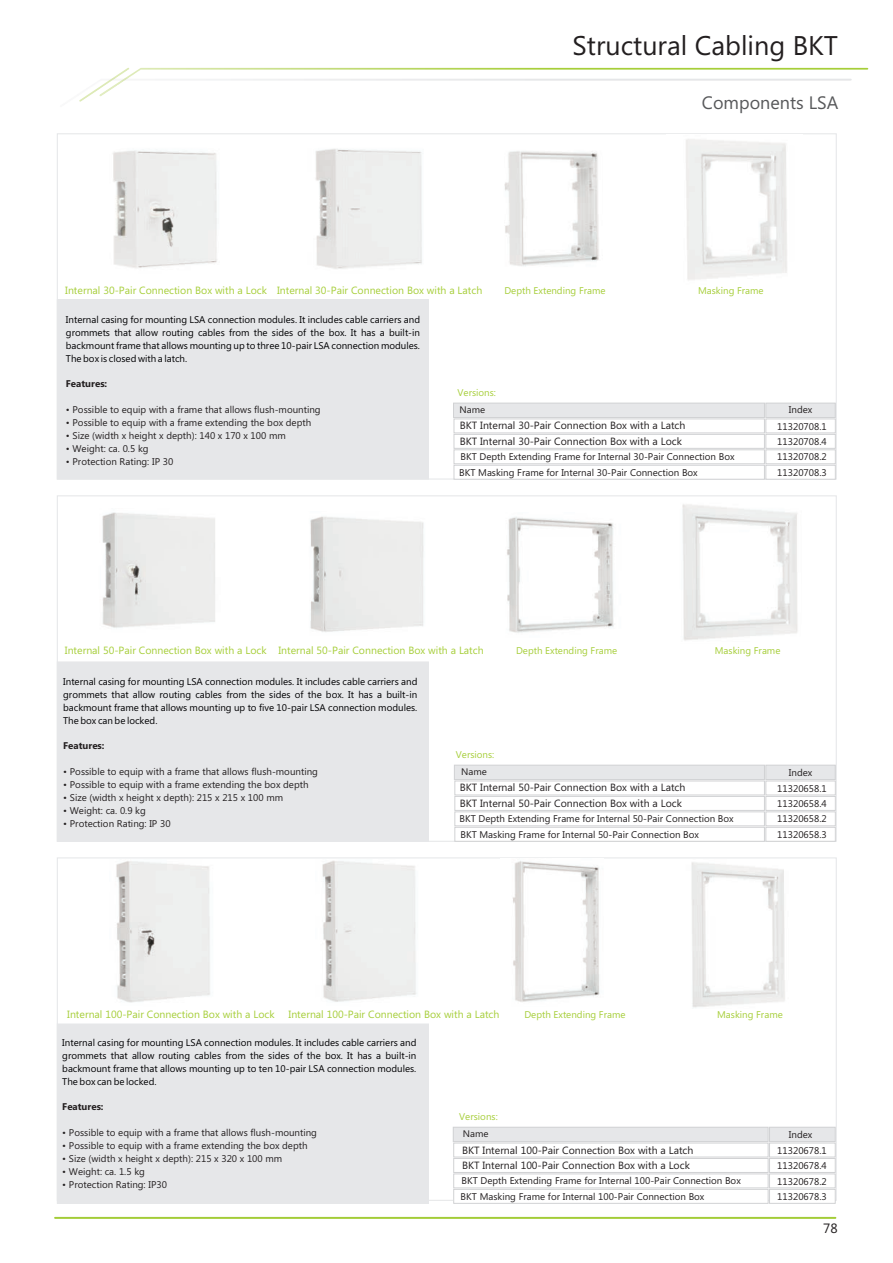
<style>
.page{position:relative;width:893px;height:1263px;background:#fff}
.page>*{position:absolute;margin:0;border:0;box-sizing:border-box;transform-origin:0 0}
.t1{font:27px "Ebrima";color:#231f20}
.t2{font:18px "Ebrima";color:#57585a}
.t3{font:13.5px "Ebrima";color:#231f20}
.t4{font:10.5px/15.9px "Ebrima";color:#231f20}
.t5{font:10.5px "Ebrima";color:#a6ce39}
.t6{font:9.75px/15.5px "Ebrima";color:#231f20;text-align:justify}
.t7{font:9.75px/12.9px "Ebrima";color:#000002;text-align:justify}
.t8{font:9.75px "Ebrima";color:#a6ce39}
.t9{font:700 9.75px "Ebrima";color:#231f20}
.t10{font:9.45px "Ebrima";color:#231f20}
</style>
<div class="page">
<img style="left:129px;top:68px;width:739px;height:13px">
<img style="left:79px;top:68px;width:50px;height:34px">
<img style="left:54px;top:1217px;width:782px;height:2px">
<div style="left:57px;top:300px;width:371px;height:179px;background:#e6e7e9"></div>
<div style="left:454px;top:419px;width:311px;height:14px;border:1px solid #d1d2d4"></div>
<div style="left:766px;top:419px;width:70px;height:14px;border:1px solid #d1d2d4"></div>
<div style="left:766px;top:403px;width:69px;height:14px;background:#e6e7e9"></div>
<div style="left:765px;top:403px;width:70px;height:15px;border:1px solid #d1d2d4"></div>
<div style="left:453px;top:403px;width:311px;height:14px;background:#e6e7e9"></div>
<div style="left:453px;top:403px;width:312px;height:15px;border:1px solid #d1d2d4"></div>
<div style="left:454px;top:434px;width:311px;height:15px;border:1px solid #d1d2d4"></div>
<div style="left:766px;top:434px;width:70px;height:15px;border:1px solid #d1d2d4"></div>
<div style="left:454px;top:449px;width:311px;height:15px;border:1px solid #d1d2d4"></div>
<div style="left:766px;top:449px;width:70px;height:15px;border:1px solid #d1d2d4"></div>
<div style="left:454px;top:465px;width:311px;height:14px;border:1px solid #d1d2d4"></div>
<div style="left:766px;top:465px;width:70px;height:14px;border:1px solid #d1d2d4"></div>
<img style="left:315px;top:149px;width:107px;height:120px">
<img style="left:113px;top:150px;width:104px;height:118px">
<img style="left:504px;top:151px;width:95px;height:115px">
<img style="left:686px;top:139px;width:101px;height:141px">
<div style="left:57px;top:662px;width:371px;height:179px;background:#e6e7e9"></div>
<div style="left:455px;top:781px;width:310px;height:14px;border:1px solid #d1d2d4"></div>
<div style="left:766px;top:781px;width:70px;height:14px;border:1px solid #d1d2d4"></div>
<div style="left:766px;top:765px;width:69px;height:14px;background:#e6e7e9"></div>
<div style="left:765px;top:765px;width:70px;height:15px;border:1px solid #d1d2d4"></div>
<div style="left:454px;top:765px;width:310px;height:14px;background:#e6e7e9"></div>
<div style="left:454px;top:765px;width:311px;height:15px;border:1px solid #d1d2d4"></div>
<div style="left:455px;top:796px;width:310px;height:15px;border:1px solid #d1d2d4"></div>
<div style="left:766px;top:796px;width:70px;height:15px;border:1px solid #d1d2d4"></div>
<div style="left:455px;top:811px;width:310px;height:15px;border:1px solid #d1d2d4"></div>
<div style="left:766px;top:811px;width:70px;height:15px;border:1px solid #d1d2d4"></div>
<div style="left:455px;top:827px;width:310px;height:14px;border:1px solid #d1d2d4"></div>
<div style="left:766px;top:827px;width:70px;height:14px;border:1px solid #d1d2d4"></div>
<div style="left:57px;top:1024px;width:371px;height:179px;background:#e6e7e9"></div>
<div style="left:57px;top:1023px;width:372px;height:181px;border:1px solid #e6e7e9"></div>
<div style="left:453px;top:1143px;width:315px;height:14px;border:1px solid #d1d2d4"></div>
<div style="left:769px;top:1143px;width:66px;height:14px;border:1px solid #d1d2d4"></div>
<div style="left:769px;top:1127px;width:66px;height:14px;background:#e6e7e9"></div>
<div style="left:769px;top:1127px;width:66px;height:15px;border:1px solid #d1d2d4"></div>
<div style="left:453px;top:1127px;width:315px;height:14px;background:#e6e7e9"></div>
<div style="left:453px;top:1127px;width:315px;height:15px;border:1px solid #d1d2d4"></div>
<div style="left:453px;top:1158px;width:315px;height:15px;border:1px solid #d1d2d4"></div>
<div style="left:769px;top:1158px;width:66px;height:15px;border:1px solid #d1d2d4"></div>
<div style="left:453px;top:1173px;width:315px;height:15px;border:1px solid #d1d2d4"></div>
<div style="left:769px;top:1173px;width:66px;height:15px;border:1px solid #d1d2d4"></div>
<div style="left:453px;top:1189px;width:315px;height:14px;border:1px solid #d1d2d4"></div>
<div style="left:769px;top:1189px;width:66px;height:14px;border:1px solid #d1d2d4"></div>
<img style="left:682px;top:504px;width:116px;height:137px">
<img style="left:102px;top:512px;width:113px;height:116px">
<img style="left:310px;top:516px;width:114px;height:116px">
<img style="left:507px;top:517px;width:107px;height:116px">
<img style="left:513px;top:861px;width:87px;height:141px">
<img style="left:116px;top:861px;width:94px;height:142px">
<img style="left:322px;top:860px;width:95px;height:142px">
<img style="left:691px;top:862px;width:94px;height:146px">
<h1 class="t1" style="left:572px;top:36px;width:267px">Structural Cabling BKT</h1>
<h2 class="t2" style="left:702px;top:95px;width:138px">Components LSA</h2>
<p class="t5" style="left:65px;top:286px;width:203px">Internal 30-Pair Connection Box with a Lock</p>
<p class="t5" style="left:277px;top:286px;width:207px">Internal 30-Pair Connection Box with a Latch</p>
<p class="t8" style="left:504px;top:287px;width:103px">Depth Extending Frame</p>
<p class="t8" style="left:698px;top:287px;width:67px">Masking Frame</p>
<p class="t7" style="left:66px;top:314px;width:356px">Internal casing for mounting LSA connection modules. It includes cable carriers and grommets that allow routing cables from the sides of the box. It has a built-in backmount frame that allows mounting up to three 10-pair LSA connection modules.<br>The box is closed with a latch.</p>
<p class="t9" style="left:66px;top:380px;width:43px">Features:</p>
<p class="t6" style="left:66px;top:403px;width:256px">• Possible to equip with a frame that allows flush-mounting</p>
<p class="t6" style="left:66px;top:416px;width:247px">• Possible to equip with a frame extending the box depth</p>
<p class="t6" style="left:66px;top:429px;width:221px">• Size (width x height x depth): 140 x 170 x 100 mm</p>
<p class="t6" style="left:66px;top:442px;width:84px">• Weight: ca. 0.5 kg</p>
<p class="t6" style="left:66px;top:455px;width:109px">• Protection Rating: IP 30</p>
<p class="t8" style="left:458px;top:389px;width:40px">Versions:</p>
<p class="t6" style="left:789px;top:403px;width:25px">Index</p>
<p class="t10" style="left:459px;top:406px;width:27px">Name</p>
<p class="t4" style="left:460px;top:434px;width:224px">BKT Internal 30-Pair Connection Box with a Lock</p>
<p class="t6" style="left:777px;top:435px;width:51px">11320708.4</p>
<p class="t6" style="left:460px;top:450px;width:276px">BKT Depth Extending Frame for Internal 30-Pair Connection Box</p>
<p class="t6" style="left:777px;top:450px;width:51px">11320708.2</p>
<p class="t6" style="left:459px;top:466px;width:240px">BKT Masking Frame for Internal 30-Pair Connection Box</p>
<p class="t6" style="left:777px;top:466px;width:51px">11320708.3</p>
<p class="t4" style="left:460px;top:418px;width:227px">BKT Internal 30-Pair Connection Box with a Latch</p>
<p class="t6" style="left:777px;top:419px;width:51px">11320708.1</p>
<p class="t5" style="left:65px;top:646px;width:420px">Internal 50-Pair Connection Box with a Lock Internal 50-Pair Connection Box with a Latch</p>
<p class="t8" style="left:516px;top:646px;width:103px">Depth Extending Frame</p>
<p class="t8" style="left:715px;top:646px;width:67px">Masking Frame</p>
<p class="t7" style="left:63px;top:676px;width:356px">Internal casing for mounting LSA connection modules. It includes cable carriers and grommets that allow routing cables from the sides of the box. It has a built-in backmount frame that allows mounting up to five 10-pair LSA connection modules.<br>The box can be locked.</p>
<p class="t9" style="left:63px;top:742px;width:43px">Features:</p>
<p class="t6" style="left:63px;top:765px;width:256px">• Possible to equip with a frame that allows flush-mounting</p>
<p class="t6" style="left:63px;top:778px;width:247px">• Possible to equip with a frame extending the box depth</p>
<p class="t6" style="left:63px;top:791px;width:221px">• Size (width x height x depth): 215 x 215 x 100 mm</p>
<p class="t6" style="left:63px;top:804px;width:84px">• Weight: ca. 0.9 kg</p>
<p class="t6" style="left:63px;top:817px;width:109px">• Protection Rating: IP 30</p>
<p class="t8" style="left:456px;top:751px;width:40px">Versions:</p>
<p class="t6" style="left:789px;top:765px;width:25px">Index</p>
<p class="t10" style="left:461px;top:768px;width:27px">Name</p>
<p class="t4" style="left:460px;top:796px;width:224px">BKT Internal 50-Pair Connection Box with a Lock</p>
<p class="t6" style="left:777px;top:797px;width:51px">11320658.4</p>
<p class="t6" style="left:460px;top:812px;width:276px">BKT Depth Extending Frame for Internal 50-Pair Connection Box</p>
<p class="t6" style="left:777px;top:812px;width:51px">11320658.2</p>
<p class="t6" style="left:460px;top:828px;width:240px">BKT Masking Frame for Internal 50-Pair Connection Box</p>
<p class="t6" style="left:777px;top:828px;width:51px">11320658.3</p>
<p class="t4" style="left:460px;top:780px;width:227px">BKT Internal 50-Pair Connection Box with a Latch</p>
<p class="t6" style="left:777px;top:781px;width:51px">11320658.1</p>
<p class="t5" style="left:67px;top:1010px;width:209px">Internal 100-Pair Connection Box with a Lock</p>
<p class="t5" style="left:289px;top:1010px;width:212px">Internal 100-Pair Connection Box with a Latch</p>
<p class="t8" style="left:524px;top:1011px;width:103px">Depth Extending Frame</p>
<p class="t8" style="left:717px;top:1011px;width:67px">Masking Frame</p>
<p class="t7" style="left:62px;top:1037px;width:356px">Internal casing for mounting LSA connection modules. It includes cable carriers and grommets that allow routing cables from the sides of the box. It has a built-in backmount frame that allows mounting up to ten 10-pair LSA connection modules.<br>The box can be locked.</p>
<p class="t9" style="left:62px;top:1103px;width:43px">Features:</p>
<p class="t6" style="left:62px;top:1126px;width:256px">• Possible to equip with a frame that allows flush-mounting</p>
<p class="t6" style="left:62px;top:1139px;width:247px">• Possible to equip with a frame extending the box depth</p>
<p class="t6" style="left:62px;top:1152px;width:221px">• Size (width x height x depth): 215 x 320 x 100 mm</p>
<p class="t6" style="left:62px;top:1165px;width:84px">• Weight: ca. 1.5 kg</p>
<p class="t6" style="left:62px;top:1178px;width:106px">• Protection Rating: IP30</p>
<p class="t8" style="left:459px;top:1113px;width:40px">Versions:</p>
<p class="t10" style="left:463px;top:1130px;width:27px">Name</p>
<p class="t6" style="left:789px;top:1127px;width:25px">Index</p>
<p class="t6" style="left:777px;top:1159px;width:51px">11320678.4<br>11320678.2<br>11320678.3</p>
<p class="t4" style="left:462px;top:1143px;width:233px">BKT Internal 100-Pair Connection Box with a Latch<br>BKT Internal 100-Pair Connection Box with a Lock</p>
<p class="t6" style="left:461px;top:1174px;width:282px;line-height:15.9px">BKT Depth Extending Frame for Internal 100-Pair Connection Box<br>BKT Masking Frame for Internal 100-Pair Connection Box</p>
<p class="t6" style="left:777px;top:1143px;width:51px">11320678.1</p>
<h3 class="t3" style="left:823px;top:1223px;width:16px">78</h3>
</div>
